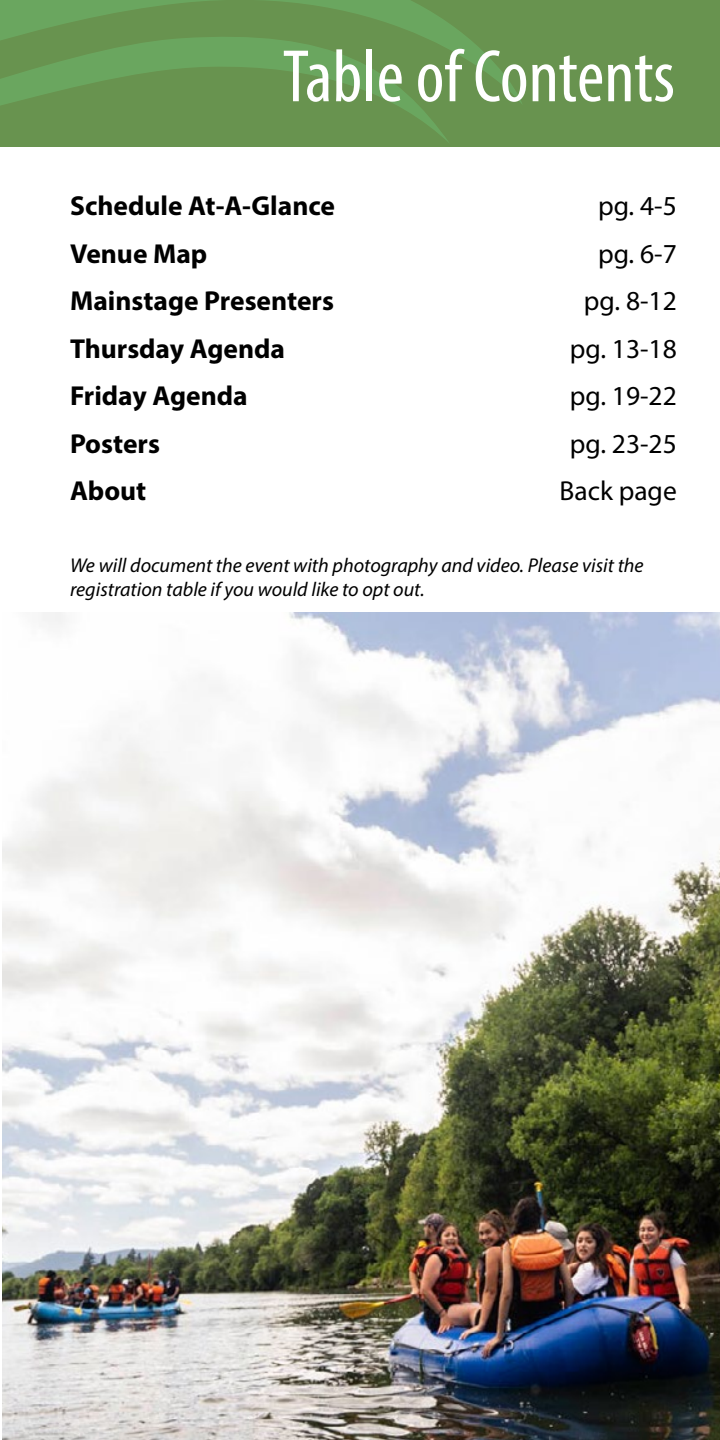
<style>
.page{position:relative;width:720px;height:1440px;background:#fff}
.page>*{position:absolute;margin:0;border:0;box-sizing:border-box;transform-origin:0 0}
.t1{font:condensed 75px "Myriad Pro";color:#fff}
.t2{font:700 27.5px "Myriad Pro";color:#000}
.t3{font:27.5px "Myriad Pro";color:#000}
.t4{font:italic 20px/24px "Myriad Pro";color:#000}
</style>
<div class="page">
<div style="left:0;top:0;width:720px;height:146px;background:#68934f"></div>
<svg style="left:0;top:0;width:522px;height:104px"></svg>
<svg style="left:0;top:28px;width:450px;height:113px"></svg>
<img style="left:2px;top:612px;width:718px;height:828px">
<h1 class="t1" style="left:283px;top:31px;width:394px">Table of Contents</h1>
<h2 class="t2" style="left:70px;top:188px;width:267px">Schedule At-A-Glance</h2>
<h2 class="t3" style="left:598px;top:189px;width:80px">pg. 4-5</h2>
<h2 class="t2" style="left:70px;top:236px;width:139px">Venue Map</h2>
<h2 class="t3" style="left:598px;top:237px;width:80px">pg. 6-7</h2>
<h2 class="t2" style="left:70px;top:283px;width:265px">Mainstage Presenters</h2>
<h2 class="t3" style="left:584px;top:284px;width:94px">pg. 8-12</h2>
<h2 class="t2" style="left:70px;top:331px;width:217px">Thursday Agenda</h2>
<h2 class="t3" style="left:570px;top:332px;width:109px">pg. 13-18</h2>
<h2 class="t2" style="left:70px;top:378px;width:179px">Friday Agenda</h2>
<h2 class="t3" style="left:570px;top:379px;width:108px">pg. 19-22</h2>
<h2 class="t2" style="left:70px;top:426px;width:91px">Posters</h2>
<h2 class="t3" style="left:570px;top:427px;width:109px">pg. 23-25</h2>
<h2 class="t2" style="left:70px;top:473px;width:78px">About</h2>
<h2 class="t3" style="left:560px;top:474px;width:119px">Back page</h2>
<p class="t4" style="left:70px;top:553px;width:575px">We will document the event with photography and video. Please visit the registration table if you would like to opt out.</p>
</div>
